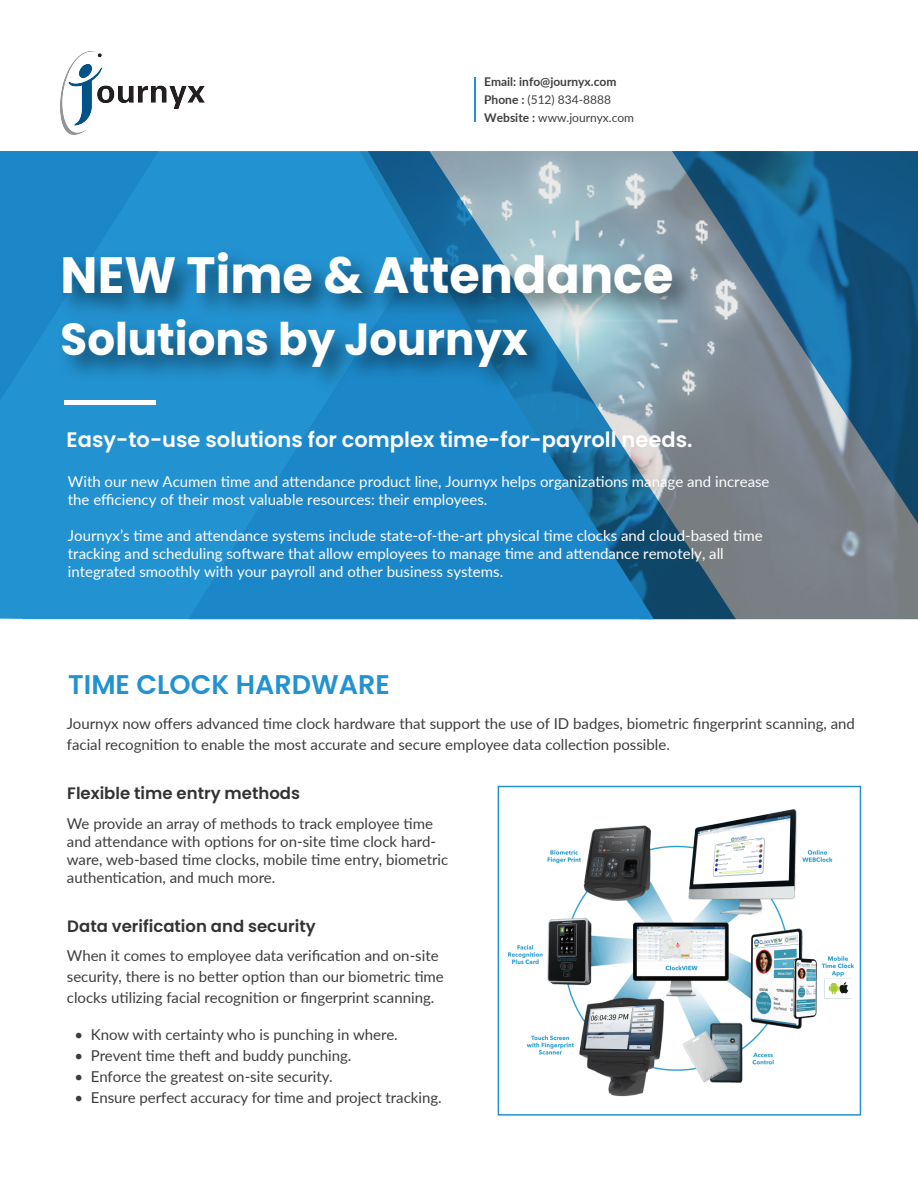
<style>
.page{position:relative;width:918px;height:1188px;background:#fff}
.page>*{position:absolute;margin:0;border:0;box-sizing:border-box;transform-origin:0 0}
.t1{font:700 51px "Poppins";color:#fff}
.t2{font:700 45px "Poppins";color:#fff}
.t3{font:600 27px "Poppins";color:#2392d1}
.t4{font:600 21px "Poppins";color:#fff}
.t5{font:600 16.5px "Poppins";color:#343232}
.t6{font:15px/21px "Lato";color:#3d3d3c}
.t7{font:15px/18px "Lato";color:#fff}
.t8{font:700 12px/18px "Lato";color:#414041}
.s1{font-weight:400}
</style>
<div class="page">
<hr style="left:474px;top:77px;width:2px;height:45px;background:#2392d1">
<img style="left:61px;top:52px;width:144px;height:82px">
<div style="left:736px;top:528px;width:182px;height:91px;background:#7a7f86"></div>
<svg style="left:736px;top:151px;width:182px;height:377px;background:#3d6d8d"></svg>
<svg style="left:0;top:151px;width:736px;height:468px;background:#438eb9"></svg>
<svg style="left:188px;top:416px;width:466px;height:203px;background:#2086c2"></svg>
<svg style="left:0;top:151px;width:159px;height:250px;background:#1d89c9"></svg>
<div style="left:498px;top:786px;width:363px;height:330px;border:2px solid #2392d1"></div>
<img style="left:48px;top:238px;width:679px;height:178px">
<hr style="left:64px;top:401px;width:92px;height:4px;background:#fff">
<img style="left:500px;top:806px;width:360px;height:300px">
<p class="t8" style="left:484px;top:72px;width:151px">Email: info@journyx.com<br>Phone : <span class="s1">(512) 834-8888<br></span>Website : <span class="s1">www.journyx.com</span></p>
<h1 class="t1" style="left:61px;top:246px;width:614px">NEW Time &amp; Attendance</h1>
<h2 class="t2" style="left:61px;top:313px;width:468px">Solutions by Journyx</h2>
<h3 class="t4" style="left:67px;top:427px;width:627px">Easy-to-use solutions for complex time-for-payroll needs.</h3>
<p class="t7" style="left:68px;top:472px;width:703px">With our new Acumen time and attendance product line, Journyx helps organizations manage and increase the efficiency of their most valuable resources: their employees.</p>
<p class="t7" style="left:68px;top:526px;width:696px">Journyx’s time and attendance systems include state-of-the-art physical time clocks and cloud-based time tracking and scheduling software that allow employees to manage time and attendance remotely, all integrated smoothly with your payroll and other business systems.</p>
<h3 class="t3" style="left:68px;top:669px;width:323px">TIME CLOCK HARDWARE</h3>
<p class="t6" style="left:67px;top:712px;width:790px">Journyx now offers advanced time clock hardware that support the use of ID badges, biometric fingerprint scanning, and facial recognition to enable the most accurate and secure employee data collection possible.</p>
<p class="t5" style="left:67px;top:784px;width:234px">Flexible time entry methods</p>
<p class="t6" style="left:67px;top:814px;width:383px;line-height:18px">We provide an array of methods to track employee time and attendance with options for on-site time clock hard&shy;ware, web-based time clocks, mobile time entry, biometric authentication, and much more.</p>
<p class="t5" style="left:67px;top:917px;width:250px">Data verification and security</p>
<p class="t6" style="left:67px;top:945px;width:379px">When it comes to employee data verification and on-site security, there is no better option than our biometric time clocks utilizing facial recognition or fingerprint scanning.</p>
<p class="t6" style="left:75px;top:1024px;width:325px">• Know with certainty who is punching in where.</p>
<p class="t6" style="left:75px;top:1045px;width:278px">• Prevent time theft and buddy punching.</p>
<p class="t6" style="left:75px;top:1066px;width:259px">• Enforce the greatest on-site security.</p>
<p class="t6" style="left:75px;top:1087px;width:369px">• Ensure perfect accuracy for time and project tracking.</p>
</div>
